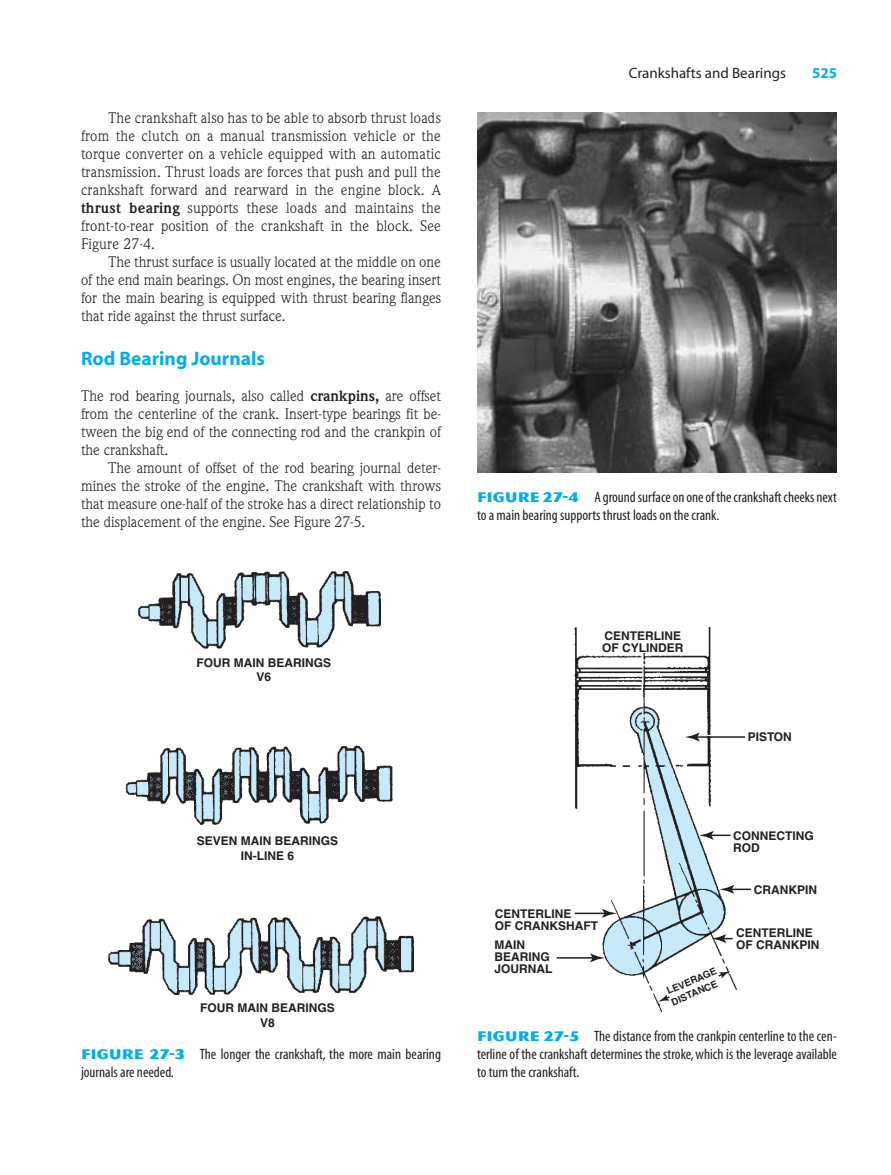
<style>
.page{position:relative;width:891px;height:1175px;background:#fff}
.page>*{position:absolute;margin:0;border:0;box-sizing:border-box;transform-origin:0 0}
.t1{font:700 19.5px "Myriad";color:#00aeef}
.t2{font:15px/18px "Weidemann";color:#231f20;text-align:justify}
.t3{font:condensed 15px/18px "Myriad";color:#231f20}
.t4{font:15px "Myriad";color:#231f20}
.t5{font:700 15px "Myriad";color:#00aeef}
.t6{font:700 12px/12px "Helvetica";color:#231f20}
.t7{font:700 9.75px/12px "Helvetica";color:#231f20}
.s1{font-weight:700}
.s2{font-family:"Magnesium MVB";font-stretch:normal;color:#00aeef}
</style>
<div class="page">
<img style="left:108px;top:571px;width:306px;height:423px">
<img style="left:477px;top:112px;width:360px;height:360px">
<img style="left:556px;top:627px;width:181px;height:384px">
<svg style="left:712px;top:934px;width:21px;height:9px"></svg>
<hr style="left:727px;top:888px;width:24px;height:2px;background:#231f20">
<svg style="left:720px;top:885px;width:14px;height:8px"></svg>
<hr style="left:707px;top:834px;width:24px;height:2px;background:#231f20">
<svg style="left:699px;top:831px;width:15px;height:8px"></svg>
<hr style="left:693px;top:736px;width:52px;height:1px;background:#231f20">
<svg style="left:685px;top:732px;width:15px;height:9px"></svg>
<hr style="left:575px;top:912px;width:34px;height:2px;background:#231f20">
<svg style="left:602px;top:909px;width:15px;height:8px"></svg>
<hr style="left:557px;top:957px;width:40px;height:1px;background:#231f20">
<svg style="left:590px;top:953px;width:15px;height:9px"></svg>
<svg style="left:717px;top:971px;width:13px;height:7px"></svg>
<svg style="left:658px;top:994px;width:13px;height:7px"></svg>
<p class="t2" style="left:81px;top:111px;width:361px;text-indent:27px">The crankshaft also has to be able to absorb thrust loads from the clutch on a manual transmission vehicle or the torque converter on a vehicle equipped with an automatic transmission. Thrust loads are forces that push and pull the crankshaft forward and rearward in the engine block. A <span class="s1">thrust bearing</span> supports these loads and maintains the front-to-rear position of the crankshaft in the block. See Figure 27-4.</p>
<p class="t2" style="left:81px;top:255px;width:361px;text-indent:27px">The thrust surface is usually located at the middle on one of the end main bearings. On most engines, the bearing insert for the main bearing is equipped with thrust bearing flanges that ride against the thrust surface.</p>
<h1 class="t1" style="left:81px;top:351px;width:185px">Rod Bearing Journals</h1>
<p class="t2" style="left:81px;top:388px;width:361px">The rod bearing journals, also called <span class="s1">crankpins,</span> are offset from the centerline of the crank. Insert-type bearings fit be&shy;tween the big end of the connecting rod and the crankpin of the crankshaft.</p>
<p class="t2" style="left:81px;top:460px;width:361px;text-indent:27px">The amount of offset of the rod bearing journal deter&shy;mines the stroke of the engine. The crankshaft with throws that measure one-half of the stroke has a direct relationship to the displacement of the engine. See Figure 27-5.</p>
<p class="t4" style="left:629px;top:67px;width:159px">Crankshafts and Bearings</p>
<p class="t5" style="left:812px;top:67px;width:26px">525</p>
<p class="t3" style="left:477px;top:489px;width:361px"><span class="s2">FIGURE 27-4</span> A ground surface on one of the crankshaft cheeks next to a main bearing supports thrust loads on the crank.</p>
<p class="t6" style="left:197px;top:656px;width:136px;line-height:14.4px;text-align:center">FOUR MAIN BEARINGS<br>V6</p>
<p class="t6" style="left:197px;top:835px;width:143px;line-height:14.4px;text-align:center">SEVEN MAIN BEARINGS<br>IN-LINE 6</p>
<p class="t6" style="left:200px;top:1002px;width:136px;line-height:14.4px;text-align:center">FOUR MAIN BEARINGS<br>V8</p>
<p class="t3" style="left:81px;top:1046px;width:361px"><span class="s2">FIGURE 27-3</span> The longer the crankshaft, the more main bearing journals are needed.</p>
<p class="t6" style="left:602px;top:631px;width:83px">CENTERLINE<br>OF CYLINDER</p>
<p class="t6" style="left:748px;top:732px;width:46px">PISTON</p>
<p class="t6" style="left:733px;top:830px;width:82px">CONNECTING<br>ROD</p>
<p class="t6" style="left:754px;top:884px;width:65px">CRANKPIN</p>
<p class="t6" style="left:495px;top:909px;width:105px">CENTERLINE<br>OF CRANKSHAFT</p>
<p class="t6" style="left:494px;top:940px;width:59px">MAIN<br>BEARING<br>JOURNAL</p>
<p class="t6" style="left:736px;top:928px;width:85px">CENTERLINE<br>OF CRANKPIN</p>
<p class="t7" style="left:665px;top:986px;width:55px;rotate:-23deg">LEVERAGE<br>DISTANCE</p>
<p class="t3" style="left:477px;top:1028px;width:361px;text-align:justify"><span class="s2">FIGURE 27-5</span> The distance from the crankpin centerline to the cen&shy;terline of the crankshaft determines the stroke, which is the leverage available to turn the crankshaft.</p>
</div>
